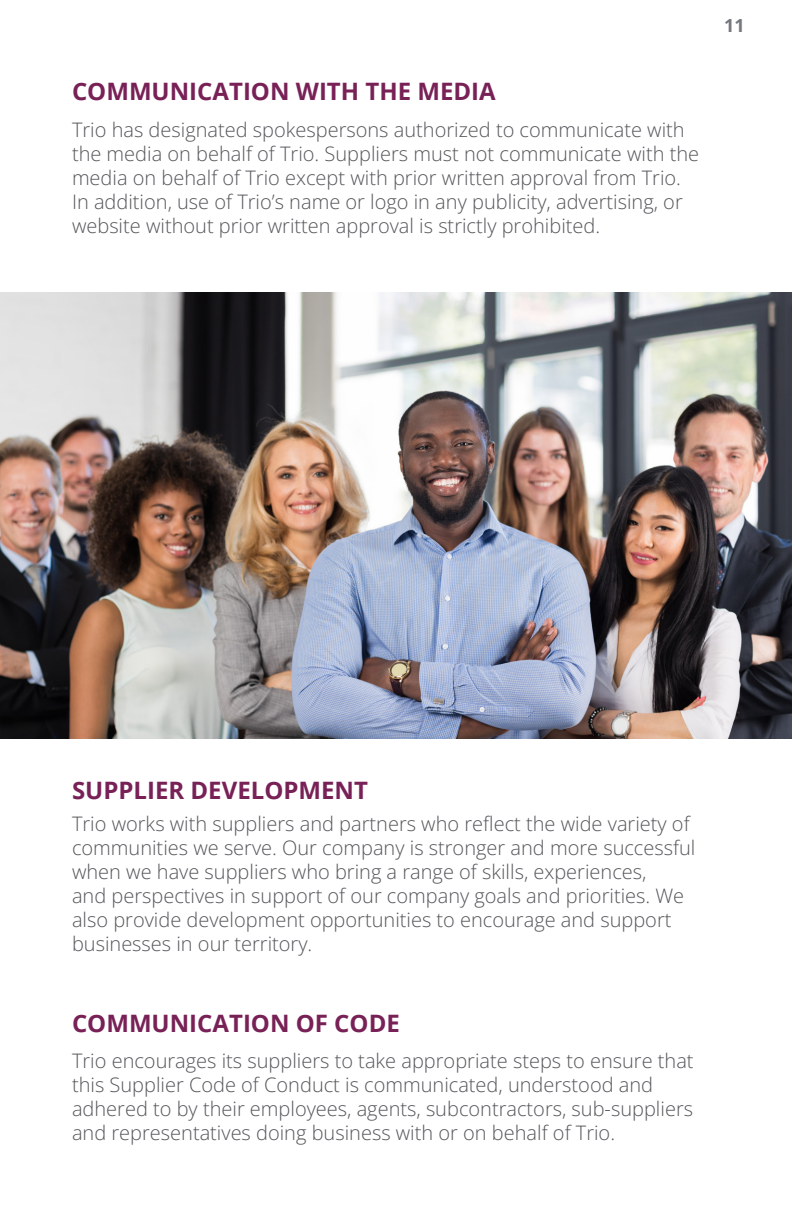
<style>
.page{position:relative;width:792px;height:1224px;background:#fff}
.page>*{position:absolute;margin:0;border:0;box-sizing:border-box;transform-origin:0 0}
.t1{font:700 24px "Open Sans";color:#782157}
.t2{font:20px/24px "Open Sans";color:#55565a}
.t3{font:700 18px "Open Sans";color:#74777b}
</style>
<div class="page">
<img style="left:0;top:293px;width:792px;height:445px">
<p class="t1" style="left:72px;top:75px;width:425px">COMMUNICATION WITH THE MEDIA</p>
<p class="t2" style="left:72px;top:117px;width:629px">Trio has designated spokespersons authorized to communicate with the media on behalf of Trio. Suppliers must not communicate with the media on behalf of Trio except with prior written approval from Trio.<br>In addition, use of Trio’s name or logo in any publicity, advertising, or website without prior written approval is strictly prohibited.</p>
<p class="t3" style="left:724px;top:13px;width:22px">11</p>
<p class="t1" style="left:72px;top:774px;width:297px">SUPPLIER DEVELOPMENT</p>
<p class="t2" style="left:72px;top:812px;width:625px">Trio works with suppliers and partners who reflect the wide variety of communities we serve. Our company is stronger and more successful when we have suppliers who bring a range of skills, experiences,<br>and perspectives in support of our company goals and priorities. We also provide development opportunities to encourage and support businesses in our territory.</p>
<p class="t1" style="left:72px;top:1006px;width:329px">COMMUNICATION OF CODE</p>
<p class="t2" style="left:72px;top:1048px;width:623px">Trio encourages its suppliers to take appropriate steps to ensure that this Supplier Code of Conduct is communicated, understood and adhered to by their employees, agents, subcontractors, sub-suppliers and representatives doing business with or on behalf of Trio.</p>
</div>
